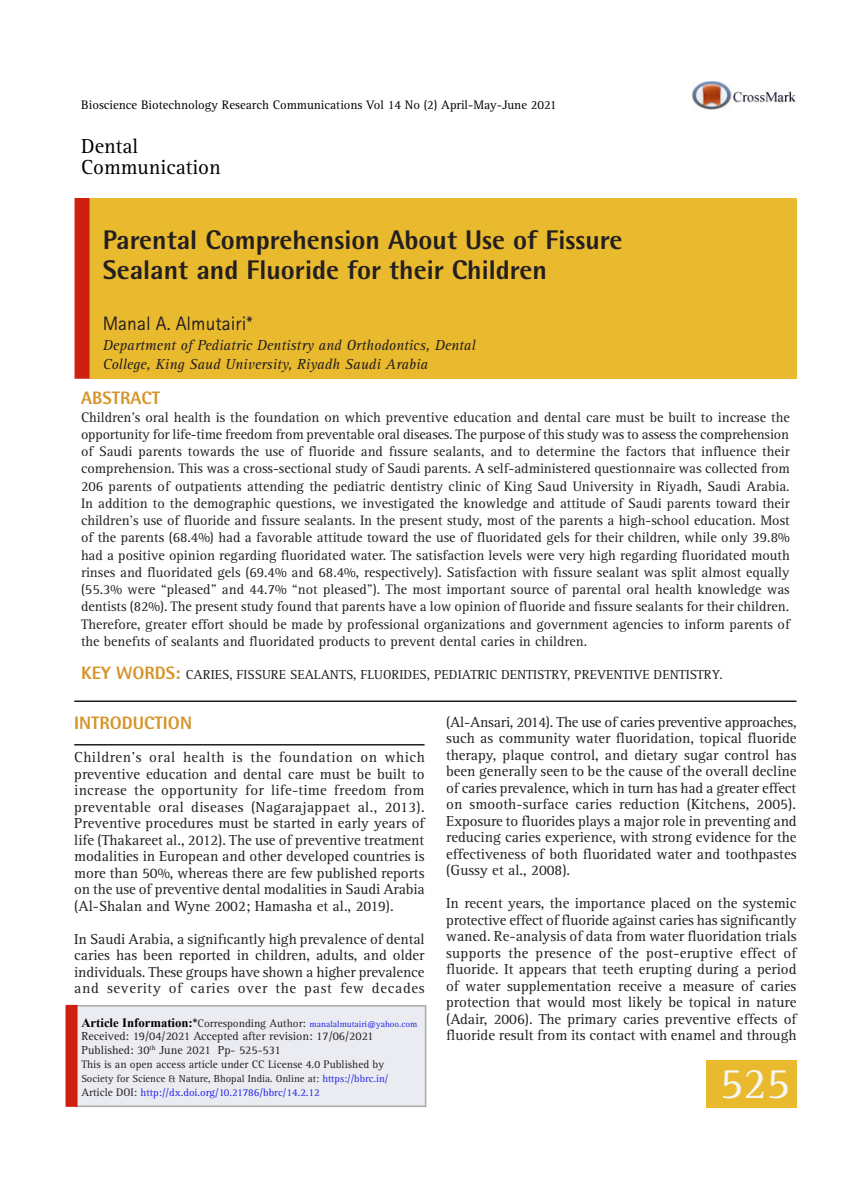
<style>
.page{position:relative;width:864px;height:1188px;background:#fff}
.page>*{position:absolute;margin:0;border:0;box-sizing:border-box;transform-origin:0 0}
.Body_text{font:45px "Rotis Serif Std";color:#f6f6f7}
.Body_text-2{font:800 27px/30px "Rotis Semi Sans Std";color:#231f20}
.Body_text-3{font:21px "Rotis Serif Std";color:#000}
.Body_text-4{font:19.5px "Rotis Sans Serif Std";color:#231f20}
.Body_text-5{font:800 18px "Rotis Semi Sans Std";color:#d69429}
.Body_text-6{font:15px/16.5px "Rotis Serif Std";color:#231f20;text-align:justify}
.Body_text-7{font:italic 15px "Rotis Serif Std";color:#231f20}
.Body_text-8{font:14.25px/17.2px "Rotis Serif Std";color:#231f20;text-align:justify}
.Body_text-9{font:13.5px "Rotis Serif Std";color:#231f20}
.Body_text-10{font:12.75px "Rotis Serif Std";color:#000}
.Body_text-11{font:12px "Rotis Serif Std";color:#231f20}
.Body_text-12{font:11.25px "Rotis Serif Std";color:#231f20}
.Body_text-13{font:10.8px "Rotis Serif Std";color:#2321e8}
.Body_text-14{font:10.5px "Rotis Serif Std";color:#231f20}
.Body_text-15{font:9px "Rotis Serif Std";color:#2321e8}
.s1{font-family:"Rotis Semi Sans Std";font-weight:800;font-size:18px;color:#d69429}
.s2{font-family:"Times New Roman";font-weight:700;font-size:12.75px;color:#000}
.s3{font-family:"Arial";font-weight:700;font-size:12px;color:#231f20}
.s4{font-size:11.25px;color:#231f20}
.s5{color:#2321e8}
</style>
<div class="page">
<hr style="left:74px;top:700px;width:722px;height:2px;background:#231f20">
<hr style="left:74px;top:744px;width:351px;height:2px;background:#231f20">
<div style="left:706px;top:1060px;width:91px;height:48px;background:#eaba2e"></div>
<div style="left:75px;top:1005px;width:350px;height:101px;background:#eaecf2"></div>
<hr style="left:425px;top:1005px;width:1px;height:101px;background:#a8aaad">
<hr style="left:75px;top:1005px;width:350px;height:2px;background:#a8aaad">
<hr style="left:75px;top:1106px;width:351px;height:1px;background:#a8aaad">
<div style="left:66px;top:1005px;width:12px;height:102px;background:#ce1f10"></div>
<img style="left:693px;top:82px;width:103px;height:28px">
<div style="left:89px;top:198px;width:707px;height:181px;background:#eaba2e"></div>
<div style="left:75px;top:198px;width:15px;height:181px;background:#ce1f10"></div>
<p class="Body_text-10" style="left:81px;top:98px;width:477px">Bioscience Biotechnology Research Communications Vol 14 No (2) April-May-June 2021</p>
<p class="Body_text-3" style="left:81px;top:134px;width:59px">Dental</p>
<p class="Body_text-3" style="left:81px;top:155px;width:141px">Communication</p>
<p class="Body_text-2" style="left:103px;top:225px;width:521px">Parental Comprehension About Use of Fissure<br>Sealant and Fluoride for their Children</p>
<p class="Body_text-4" style="left:103px;top:312px;width:151px">Manal A. Almutairi*</p>
<p class="Body_text-7" style="left:103px;top:336px;width:374px">Department of Pediatric Dentistry and Orthodontics, Dental</p>
<p class="Body_text-7" style="left:103px;top:356px;width:327px">College, King Saud University, Riyadh Saudi Arabia</p>
<p class="Body_text-5" style="left:81px;top:387px;width:81px">ABSTRACT</p>
<p class="Body_text-8" style="left:81px;top:409px;width:711px">Children's oral health is the foundation on which preventive education and dental care must be built to increase the opportunity for life-time freedom from preventable oral diseases. The purpose of this study was to assess the comprehension of Saudi parents towards the use of fluoride and fissure sealants, and to determine the factors that influence their comprehension. This was a cross-sectional study of Saudi parents. A self-administered questionnaire was collected from 206 parents of outpatients attending the pediatric dentistry clinic of King Saud University in Riyadh, Saudi Arabia.<br>In addition to the demographic questions, we investigated the knowledge and attitude of Saudi parents toward their children’s use of fluoride and fissure sealants. In the present study, most of the parents a high-school education. Most of the parents (68.4%) had a favorable attitude toward the use of fluoridated gels for their children, while only 39.8% had a positive opinion regarding fluoridated water. The satisfaction levels were very high regarding fluoridated mouth rinses and fluoridated gels (69.4% and 68.4%, respectively). Satisfaction with fissure sealant was split almost equally (55.3% were “pleased” and 44.7% “not pleased”). The most important source of parental oral health knowledge was dentists (82%). The present study found that parents have a low opinion of fluoride and fissure sealants for their children.<br>Therefore, greater effort should be made by professional organizations and government agencies to inform parents of the benefits of sealants and fluoridated products to prevent dental caries in children.</p>
<p class="Body_text-9" style="left:81px;top:667px;width:171px"><span class="s1">KEY WORDS:</span> Caries, Fissur</p>
<p class="Body_text-9" style="left:279px;top:667px;width:187px">e Sealants , Fluorides, Pediatric</p>
<p class="Body_text-9" style="left:501px;top:667px;width:33px">Dentistr</p>
<p class="Body_text-9" style="left:560px;top:667px;width:127px">y, Preventive Dentistr</p>
<p class="Body_text-9" style="left:712px;top:667px;width:12px">y.</p>
<p class="Body_text-5" style="left:74px;top:711px;width:119px">INTRODUCTION</p>
<p class="Body_text-6" style="left:74px;top:749px;width:352px">Children's oral health is the foundation on which preventive education and dental care must be built to increase the opportunity for life-time freedom from preventable oral diseases (Nagarajappaet al., 2013).<br>Preventive procedures must be started in early years of life (Thakareet al., 2012). The use of preventive treatment modalities in European and other developed countries is more than 50%, whereas there are few published reports on the use of preventive dental modalities in Saudi Arabia (Al-Shalan and Wyne 2002; Hamasha et al., 2019).</p>
<p class="Body_text-6" style="left:74px;top:931px;width:352px">In Saudi Arabia, a significantly high prevalence of dental caries has been reported in children, adults, and older individuals. These groups have shown a higher prevalence and severity of caries over the past few decades</p>
<p class="Body_text-6" style="left:446px;top:714px;width:352px">(Al-Ansari, 2014). The use of caries preventive approaches, such as community water fluoridation, topical fluoride therapy, plaque control, and dietary sugar control has been generally seen to be the cause of the overall decline of caries prevalence, which in turn has had a greater effect on smooth-surface caries reduction (Kitchens, 2005).<br>Exposure to fluorides plays a major role in preventing and reducing caries experience, with strong evidence for the effectiveness of both fluoridated water and toothpastes (Gussy et al., 2008).</p>
<p class="Body_text-6" style="left:446px;top:895px;width:352px">In recent years, the importance placed on the systemic protective effect of fluoride against caries has significantly waned. Re-analysis of data from water fluoridation trials supports the presence of the post-eruptive effect of fluoride. It appears that teeth erupting during a period of water supplementation receive a measure of caries protection that would most likely be topical in nature (Adair, 2006). The primary caries preventive effects of fluoride result from its contact with enamel and through</p>
<p class="Body_text" style="left:720px;top:1057px;width:72px">525</p>
<p class="Body_text-15" style="left:81px;top:1019px;width:337px"><span class="s2">Article Information:</span><span class="s3">*</span><span class="s4">Corresponding Author:</span> manalalmutairi@yahoo.com</p>
<p class="Body_text-11" style="left:81px;top:1029px;width:294px">Received: 19/04/2021 Accepted after revision: 17/06/2021</p>
<p class="Body_text-11" style="left:81px;top:1043px;width:201px">Published: 30<sup>th</sup> June 2021 Pp- 525-531</p>
<p class="Body_text-12" style="left:81px;top:1058px;width:305px">This is an open access article under CC License 4.0 Published by</p>
<p class="Body_text-14" style="left:81px;top:1073px;width:309px">Society for Science &amp; Nature, Bhopal India. Online at: <span class="s5">https://bbrc.in/</span></p>
<p class="Body_text-13" style="left:81px;top:1087px;width:240px"><span class="s4">Article DOI:</span> http://dx.doi.org/10.21786/bbrc/14.2.12</p>
</div>
